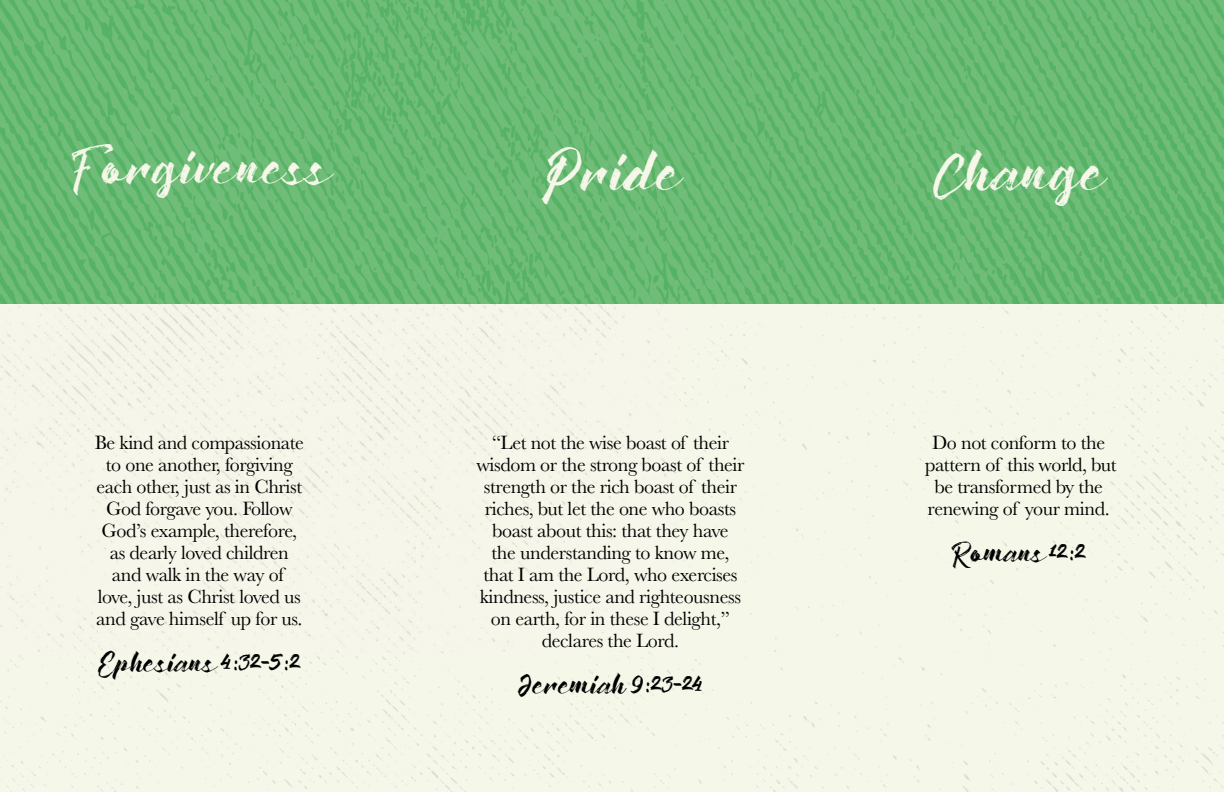
<style>
.page{position:relative;width:1224px;height:792px;background:#fff}
.page>*{position:absolute;margin:0;border:0;box-sizing:border-box;transform-origin:0 0}
.t1{font:40px "Crasher Script";color:#f5f7e9}
.t2{font:36px "Crasher Script";color:#f5f7e9}
.t3{font:20px/22px "Baskerville";letter-spacing:-.02em;color:#000;text-align:center}
.t4{font:20px "Crasher Script";letter-spacing:-.02em;color:#000}
</style>
<div class="page">
<img style="left:0;top:0;width:1224px;height:305px">
<div style="left:0;top:305px;width:1224px;height:487px;background:#f5f7e9"></div>
<h2 class="t2" style="left:72px;top:145px;width:256px">Forgiveness</h2>
<h1 class="t1" style="left:542px;top:147px;width:139px">Pride</h1>
<h1 class="t1" style="left:934px;top:147px;width:172px">Change</h1>
<p class="t3" style="left:95px;top:432px;width:211px">Be kind and compassionate to one another, forgiving each other, just as in Christ<br>God forgave you. Follow<br>God’s example, therefore, as dearly loved children and walk in the way of love, just as Christ loved us and gave himself up for us.</p>
<p class="t4" style="left:98px;top:650px;width:204px">Ephesians 4:32-5:2</p>
<p class="t3" style="left:476px;top:432px;width:270px">“Let not the wise boast of their wisdom or the strong boast of their strength or the rich boast of their riches, but let the one who boasts boast about this: that they have<br>the understanding to know me, that I am the Lord, who exercises kindness, justice and righteousness on earth, for in these I delight,” declares the Lord.</p>
<p class="t4" style="left:518px;top:672px;width:186px">Jeremiah 9:23-24</p>
<p class="t3" style="left:925px;top:432px;width:193px">Do not conform to the pattern of this world, but be transformed by the renewing of your mind.</p>
<p class="t4" style="left:951px;top:540px;width:136px">Romans 12:2</p>
</div>
